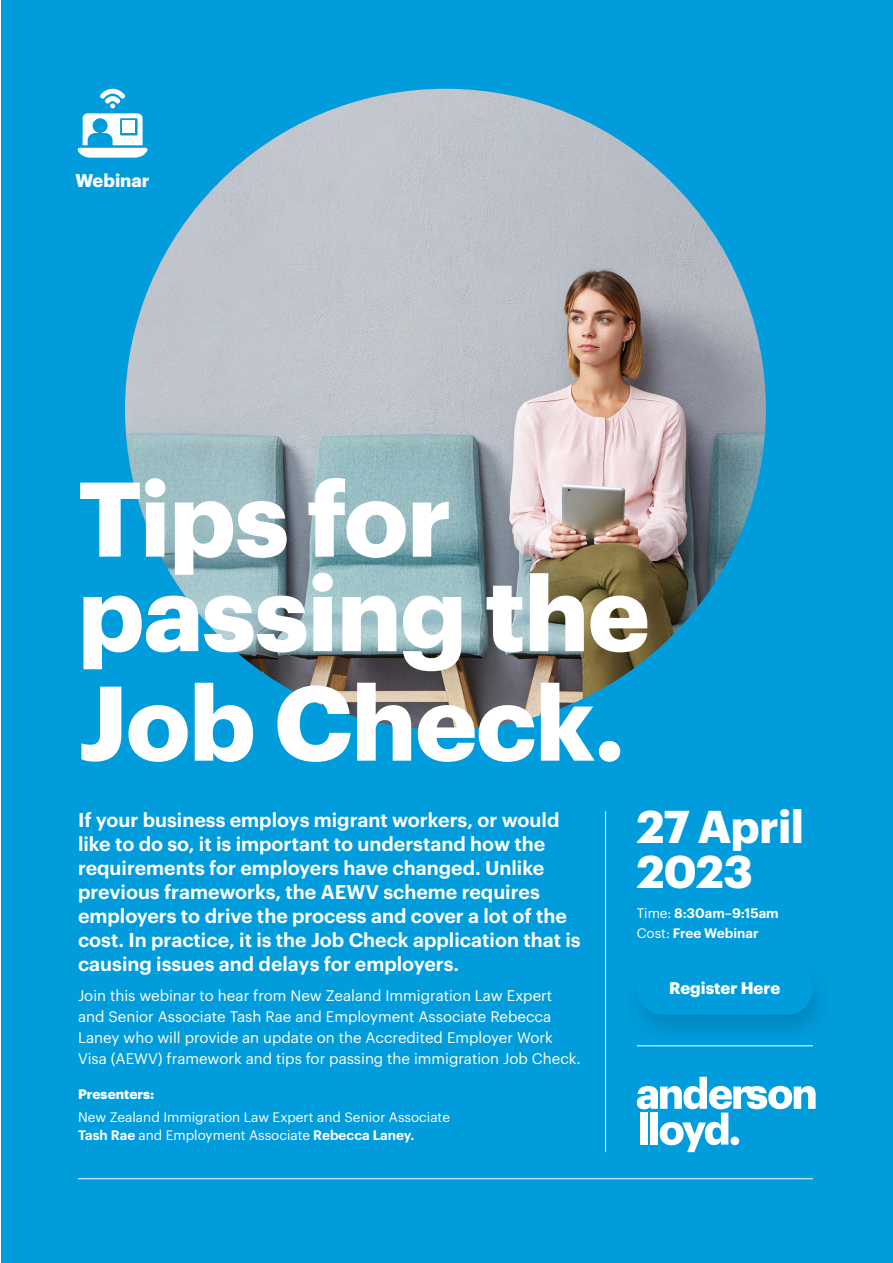
<style>
.page{position:relative;width:893px;height:1263px;background:#fff}
.page>*{position:absolute;margin:0;border:0;box-sizing:border-box;transform-origin:0 0}
.t1{font:700 103.5px/94.5px "Graphik";letter-spacing:-.01em;color:#fff}
.t2{font:700 45px/45px "Graphik";letter-spacing:-.01em;color:#fff}
.t3{font:600 19.5px/24px "Graphik";color:#fff}
.t4{font:700 18px "Graphik";color:#fff}
.t5{font:700 16.5px "Graphik";color:#fff}
.t6{font:15px/21px "Graphik";color:#fff}
.t7{font:13.5px/18px "Graphik";color:#fff}
.t8{font:600 13.5px/19.5px "Graphik";color:#fff}
.t9{font:700 13.5px "Graphik";color:#fff}
.s1{font-weight:600}
.s2{font-weight:400}
</style>
<div class="page">
<div style="left:1px;top:0;width:892px;height:1263px;background:#009cdc"></div>
<hr style="left:605px;top:811px;width:1px;height:341px;background:#fff">
<hr style="left:78px;top:1178px;width:735px;height:1px;background:#fff">
<div style="left:623px;top:956px;width:212px;height:90px;background:#000;opacity:.14"></div>
<div style="left:663px;top:962px;width:124px;height:53px;background:#009cdc"></div>
<svg style="left:77px;top:89px;width:71px;height:69px"></svg>
<hr style="left:637px;top:1045px;width:176px;height:1px;background:#fff">
<img style="left:125px;top:89px;width:641px;height:641px;border-radius:320px">
<svg style="left:637px;top:1077px;width:179px;height:75px"></svg>
<p class="t4" style="left:76px;top:166px;width:76px">Webinar</p>
<h1 class="t1" style="left:78px;top:462px;width:573px">Tips for passing the</h1>
<h1 class="t1" style="left:78px;top:666px;width:548px">Job Check.</h1>
<p class="t3" style="left:78px;top:806px;width:504px">If your business employs migrant workers, or would like to do so, it is important to understand how the requirements for employers have changed. Unlike previous frameworks, the AEWV scheme requires employers to drive the process and cover a lot of the cost. In practice, it is the Job Check application that is causing issues and delays for employers.</p>
<p class="t6" style="left:78px;top:984px;width:504px">Join this webinar to hear from New Zealand Immigration Law Expert and Senior Associate Tash Rae and Employment Associate Rebecca Laney who will provide an update on the Accredited Employer Work Visa (AEWV) framework and tips for passing the immigration Job Check.</p>
<p class="t9" style="left:78px;top:1084px;width:78px">Presenters:</p>
<p class="t7" style="left:78px;top:1106px;width:374px">New Zealand Immigration Law Expert and Senior Associate<br><span class="s1">Tash Rae</span> and Employment Associate <span class="s1">Rebecca Laney.</span></p>
<h2 class="t2" style="left:637px;top:800px;width:169px">27 April<br>2023</h2>
<p class="t8" style="left:637px;top:902px;width:143px"><span class="s2">Time:</span> 8:30am–9:15am<br><span class="s2">Cost:</span> Free Webinar</p>
<p class="t5" style="left:669px;top:975px;width:113px">Register Here</p>
</div>
